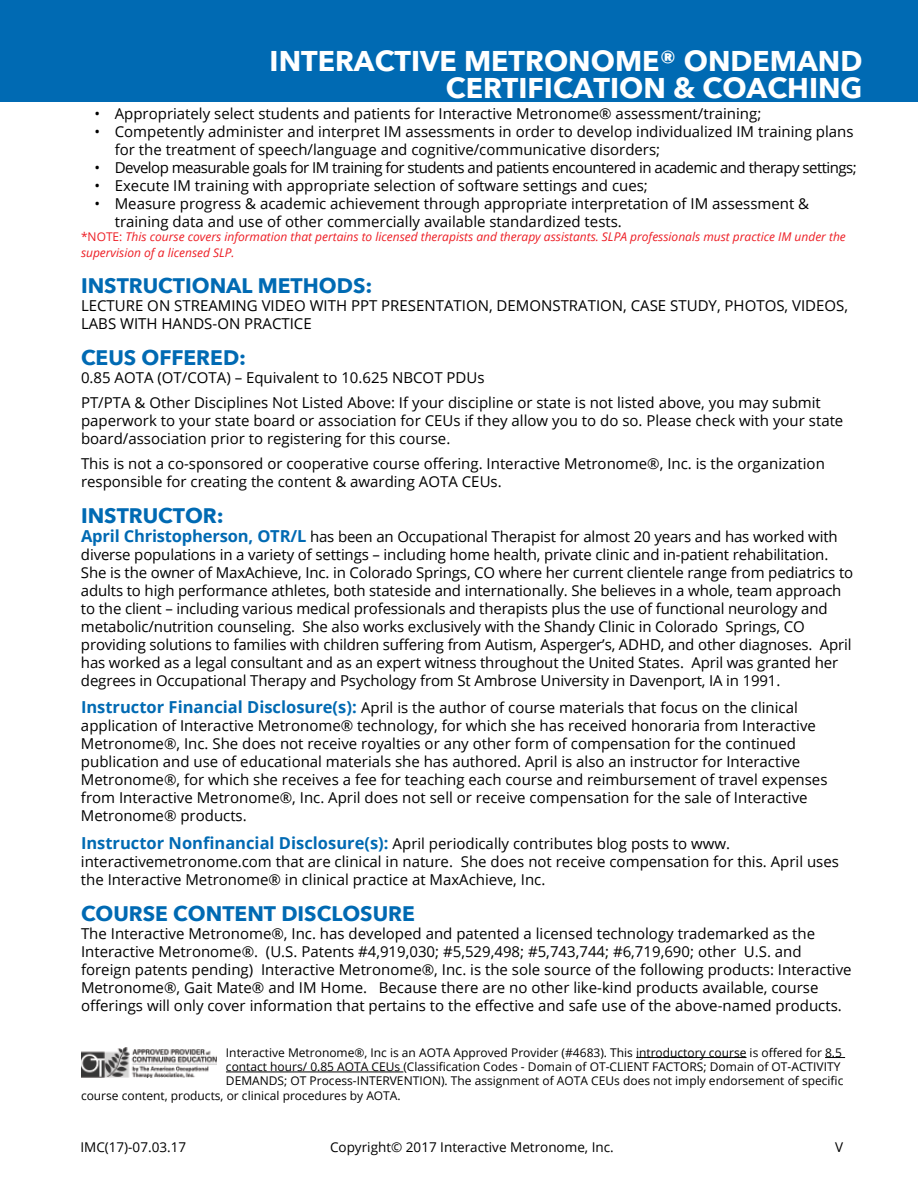
<style>
.page{position:relative;width:918px;height:1188px;background:#fff}
.page>*{position:absolute;margin:0;border:0;box-sizing:border-box;transform-origin:0 0}
.t1{font:700 28.5px/27px "Avenir Next";color:#fff;text-align:right}
.t2{font:700 21px "Avenir Next";color:#006ab3}
.t3{font:15px/18px "Open Sans";color:#000}
.t4{font:15px "Open Sans";letter-spacing:-.035em;color:#000}
.t5{font:13.5px "Open Sans";color:#000}
.t6{font:12px "Open Sans";color:#000}
.t7{font:italic 12px/15.9px "Open Sans";color:#ed1d24}
.s1{font-style:normal}
.s2{font-weight:700;font-size:16.5px;color:#006ab3}
</style>
<div class="page">
<div style="left:0;top:0;width:918px;height:101px;background:#006ab3"></div>
<hr style="left:636px;top:1057px;width:111px;height:1px;background:#000">
<svg style="left:825px;top:1057px;width:20px;height:1px"></svg>
<hr style="left:226px;top:1072px;width:177px;height:1px;background:#000">
<img style="left:81px;top:1048px;width:136px;height:29px">
<h1 class="t1" style="left:270px;top:47px;width:594px">INTERACTIVE METRONOME® ONDEMAND<br>CERTIFICATION &amp; COACHING</h1>
<p class="t3" style="left:94px;top:104px;width:668px">• Appropriately select students and patients for Interactive Metronome® assessment/training;</p>
<p class="t3" style="left:115px;top:122px;width:740px;text-indent:-20px">• Competently administer and interpret IM assessments in order to develop individualized IM training plans for the treatment of speech/language and cognitive/communicative disorders;</p>
<p class="t4" style="left:94px;top:157px;width:764px">• Develop measurable goals for IM training for students and patients encountered in academic and therapy settings;</p>
<p class="t3" style="left:94px;top:176px;width:555px">• Execute IM training with appropriate selection of software settings and cues;</p>
<p class="t3" style="left:115px;top:194px;width:696px;text-indent:-20px">• Measure progress &amp; academic achievement through appropriate interpretation of IM assessment &amp; training data and use of other commercially available standardized tests.</p>
<p class="t7" style="left:81px;top:229px;width:766px"><span class="s1">*NOTE:</span> This course covers information that pertains to licensed therapists and therapy assistants. SLPA professionals must practice IM under the supervision of a licensed SLP.</p>
<h2 class="t2" style="left:81px;top:268px;width:293px">INSTRUCTIONAL METHODS:</h2>
<p class="t3" style="left:81px;top:296px;width:769px">LECTURE ON STREAMING VIDEO WITH PPT PRESENTATION, DEMONSTRATION, CASE STUDY, PHOTOS, VIDEOS,<br>LABS WITH HANDS-ON PRACTICE</p>
<h2 class="t2" style="left:81px;top:340px;width:15px">CEU</h2>
<h2 class="t2" style="left:124px;top:340px;width:124px">S OFFERED:</h2>
<p class="t3" style="left:81px;top:365px;width:741px;line-height:24.8px">0.85 AOTA (OT/COTA) – Equivalent to 10.625 NBCOT PDUs<br>PT/PTA &amp; Other Disciplines Not Listed Above: If your discipline or state is not listed above, you may submit</p>
<p class="t3" style="left:81px;top:411px;width:764px">paperwork to your state board or association for CEUs if they allow you to do so. Please check with your state board/association prior to registering for this course.</p>
<p class="t3" style="left:81px;top:454px;width:745px">This is not a co-sponsored or cooperative course offering. Interactive Metronome®, Inc. is the organization responsible for creating the content &amp; awarding AOTA CEUs.</p>
<h2 class="t2" style="left:81px;top:497px;width:144px">INSTRUCTOR:</h2>
<p class="t3" style="left:81px;top:528px;width:774px"><span class="s2">April Christopherson, OTR/L</span> has been an Occupational Therapist for almost 20 years and has worked with diverse populations in a variety of settings – including home health, private clinic and in-patient rehabilitation.<br>She is the owner of MaxAchieve, Inc. in Colorado Springs, CO where her current clientele range from pediatrics to adults to high performance athletes, both stateside and internationally. She believes in a whole, team approach to the client – including various medical professionals and therapists plus the use of functional neurology and metabolic/nutrition counseling. She also works exclusively with the Shandy Clinic in Colorado Springs, CO providing solutions to families with children suffering from Autism, Asperger’s, ADHD, and other diagnoses. April has worked as a legal consultant and as an expert witness throughout the United States. April was granted her degrees in Occupational Therapy and Psychology from St Ambrose University in Davenport, IA in 1991.</p>
<p class="t3" style="left:81px;top:698px;width:748px"><span class="s2">Instructor Financial Disclosure(s):</span> April is the author of course materials that focus on the clinical application of Interactive Metronome® technology, for which she has received honoraria from Interactive Metronome®, Inc. She does not receive royalties or any other form of compensation for the continued publication and use of educational materials she has authored. April is also an instructor for Interactive Metronome®, for which she receives a fee for teaching each course and reimbursement of travel expenses from Interactive Metronome®, Inc. April does not sell or receive compensation for the sale of Interactive Metronome® products.</p>
<p class="t3" style="left:81px;top:835px;width:759px"><span class="s2">Instructor Nonfinancial Disclosure(s):</span> April periodically contributes blog posts to www. interactivemetronome.com that are clinical in nature. She does not receive compensation for this. April uses the Interactive Metronome® in clinical practice at MaxAchieve, Inc.</p>
<h2 class="t2" style="left:81px;top:896px;width:335px">COURSE CONTENT DISCLOSURE</h2>
<p class="t3" style="left:81px;top:925px;width:772px">The Interactive Metronome®, Inc. has developed and patented a licensed technology trademarked as the Interactive Metronome®. (U.S. Patents #4,919,030; #5,529,498; #5,743,744; #6,719,690; other U.S. and foreign patents pending) Interactive Metronome®, Inc. is the sole source of the following products: Interactive Metronome®, Gait Mate® and IM Home. Because there are no other like-kind products available, course offerings will only cover information that pertains to the effective and safe use of the above-named products.</p>
<p class="t6" style="left:226px;top:1044px;width:618px">Interactive Metronome®, Inc is an AOTA Approved Provider (#4683). This introductory course is offered for 8.5</p>
<p class="t6" style="left:226px;top:1058px;width:616px">contact hours/ 0.85 AOTA CEUs (Classification Codes - Domain of OT-CLIENT FACTORS; Domain of OT-ACTIVITY</p>
<p class="t6" style="left:226px;top:1073px;width:619px">DEMANDS; OT Process-INTERVENTION). The assignment of AOTA CEUs does not imply endorsement of specific</p>
<p class="t6" style="left:81px;top:1087px;width:321px">course content, products, or clinical procedures by AOTA.</p>
<p class="t5" style="left:80px;top:1138px;width:107px">IMC(17)-07.03.17</p>
<p class="t5" style="left:330px;top:1138px;width:285px">Copyright© 2017 Interactive Metronome, Inc.</p>
<p class="t5" style="left:835px;top:1138px;width:10px">V</p>
</div>
